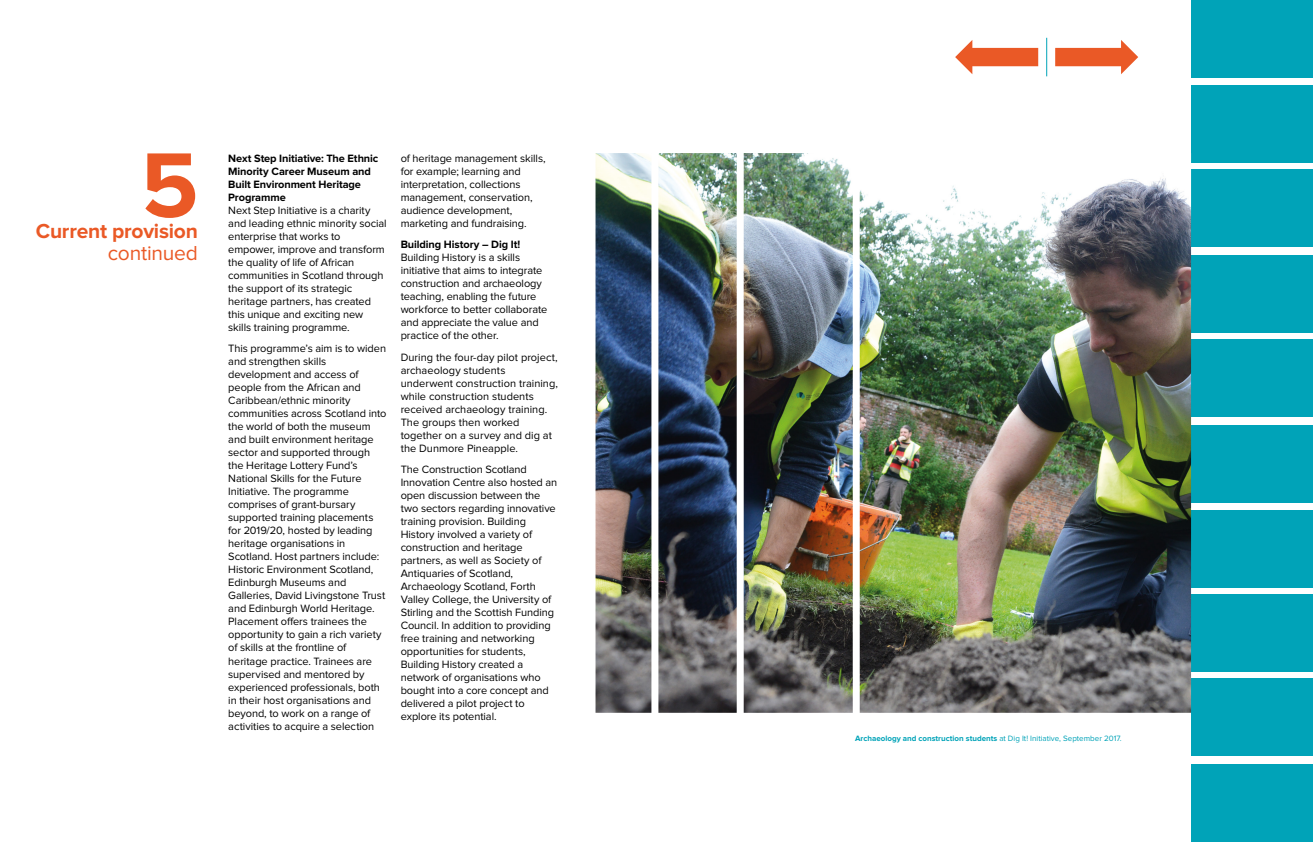
<style>
.page{position:relative;width:1313px;height:842px;background:#fff}
.page>*{position:absolute;margin:0;border:0;box-sizing:border-box;transform-origin:0 0}
.t1{font:700 95px "Proxima Nova";color:#ea5926}
.t2{font:700 21px "Proxima Nova";letter-spacing:-.01em;color:#ea5926}
.t3{font:21px "Proxima Nova";letter-spacing:-.01em;color:#ea5926}
.t4{font:11px/13px "Proxima Nova";letter-spacing:-.005em;color:#000}
.t5{font:700 11px/13px "Proxima Nova";letter-spacing:-.01em;color:#000}
.t6{font:700 8px "Proxima Nova";color:#00a3b8}
.s1{font-weight:400}
</style>
<div class="page">
<hr style="left:1046px;top:38px;width:1px;height:38px;background:#00a3b8">
<div style="left:1191px;top:0;width:121px;height:77px;background:#00a3b8"></div>
<div style="left:1191px;top:85px;width:121px;height:77px;background:#00a3b8"></div>
<div style="left:1191px;top:170px;width:121px;height:77px;background:#00a3b8"></div>
<div style="left:1191px;top:255px;width:121px;height:77px;background:#00a3b8"></div>
<div style="left:1191px;top:340px;width:121px;height:77px;background:#00a3b8"></div>
<div style="left:1191px;top:425px;width:121px;height:77px;background:#00a3b8"></div>
<div style="left:1191px;top:510px;width:121px;height:77px;background:#00a3b8"></div>
<div style="left:1191px;top:594px;width:121px;height:78px;background:#00a3b8"></div>
<div style="left:1191px;top:679px;width:121px;height:77px;background:#00a3b8"></div>
<div style="left:1191px;top:764px;width:121px;height:78px;background:#00a3b8"></div>
<svg style="left:1055px;top:40px;width:83px;height:34px"></svg>
<svg style="left:955px;top:40px;width:83px;height:34px"></svg>
<img style="left:595px;top:153px;width:596px;height:560px">
<h1 class="t1" style="left:141px;top:142px;width:59px">5</h1>
<h2 class="t2" style="left:36px;top:222px;width:164px">Current provision</h2>
<h2 class="t3" style="left:108px;top:244px;width:92px">continued</h2>
<p class="t5" style="left:228px;top:152px;width:151px">Next Step Initiative: The Ethnic<br>Minority Career Museum and<br>Built Environment Heritage<br>Programme</p>
<p class="t4" style="left:228px;top:204px;width:160px">Next Step Initiative is a charity and leading ethnic minority social enterprise that works to empower, improve and transform the quality of life of African communities in Scotland through the support of its strategic heritage partners, has created this unique and exciting new skills training programme.</p>
<p class="t4" style="left:228px;top:343px;width:160px">This programme’s aim is to widen and strengthen skills development and access of people from the African and<br>Caribbean/ethnic minority communities across Scotland into the world of both the museum and built environment heritage sector and supported through the Heritage Lottery Fund’s<br>National Skills for the Future<br>Initiative. The programme comprises of grant-bursary supported training placements for 2019/20, hosted by leading heritage organisations in<br>Scotland. Host partners include:<br>Historic Environment Scotland,<br>Edinburgh Museums and<br>Galleries, David Livingstone Trust and Edinburgh World Heritage.<br>Placement offers trainees the opportunity to gain a rich variety of skills at the frontline of heritage practice. Trainees are supervised and mentored by experienced professionals, both in their host organisations and beyond, to work on a range of activities to acquire a selection</p>
<p class="t4" style="left:401px;top:152px;width:146px">of heritage management skills, for example; learning and interpretation, collections management, conservation, audience development, marketing and fundraising.</p>
<p class="t5" style="left:401px;top:239px;width:121px">Building History – Dig It!</p>
<p class="t4" style="left:401px;top:252px;width:148px">Building History is a skills initiative that aims to integrate construction and archaeology teaching, enabling the future workforce to better collaborate and appreciate the value and practice of the other.</p>
<p class="t4" style="left:401px;top:351px;width:159px">During the four-day pilot project, archaeology students underwent construction training, while construction students received archaeology training.<br>The groups then worked together on a survey and dig at the Dunmore Pineapple.</p>
<p class="t4" style="left:401px;top:464px;width:158px">The Construction Scotland<br>Innovation Centre also hosted an open discussion between the two sectors regarding innovative training provision. Building<br>History involved a variety of construction and heritage partners, as well as Society of<br>Antiquaries of Scotland,<br>Archaeology Scotland, Forth<br>Valley College, the University of<br>Stirling and the Scottish Funding<br>Council. In addition to providing free training and networking opportunities for students,<br>Building History created a network of organisations who bought into a core concept and delivered a pilot project to explore its potential.</p>
<p class="t6" style="left:855px;top:734px;width:268px">Archaeology and construction students <span class="s1">at Dig It! Initiative, September 2017.</span></p>
</div>
